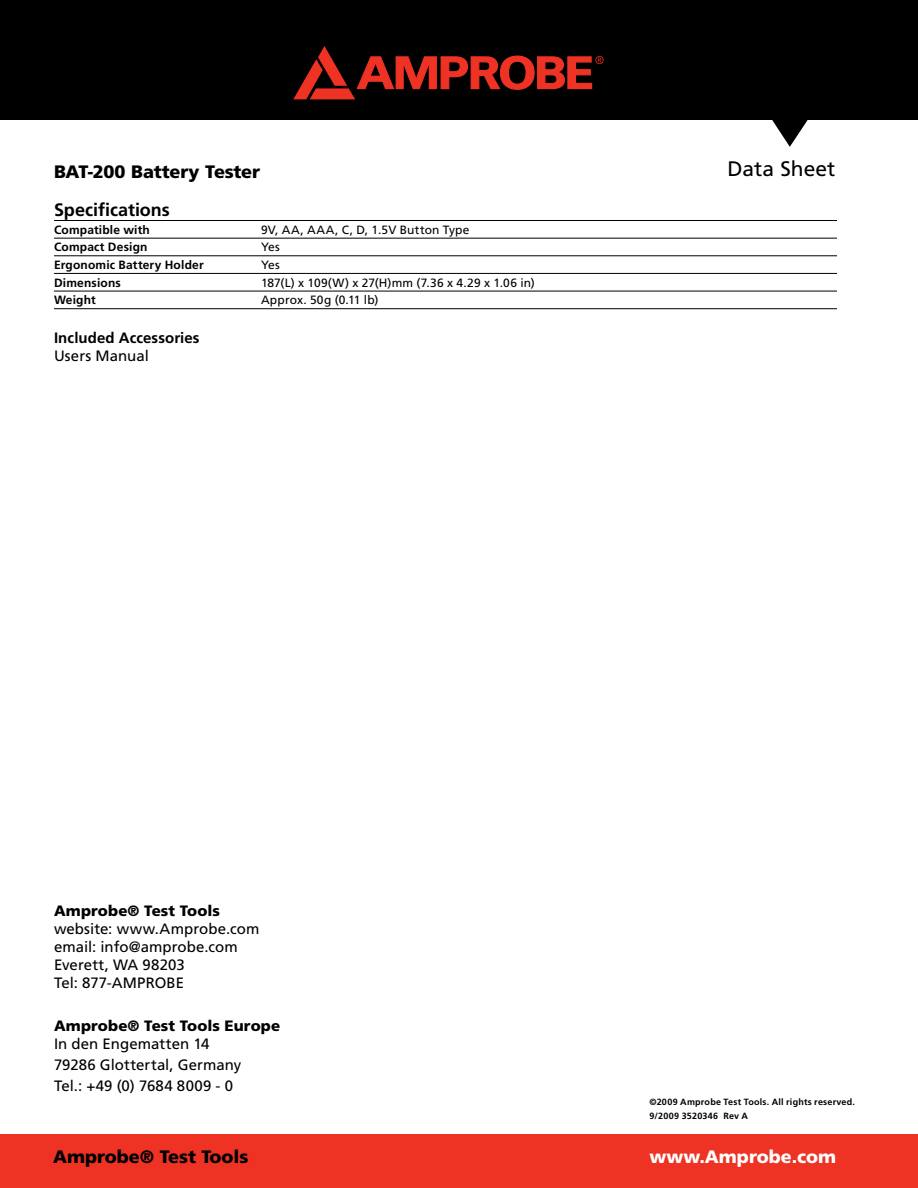
<style>
.page{position:relative;width:918px;height:1188px;background:#fff}
.page>*{position:absolute;margin:0;border:0;box-sizing:border-box;transform-origin:0 0}
.t1{font:21px "Frutiger";color:#000}
.t2{font:900 18px "Frutiger";letter-spacing:-.01em;color:#000}
.t3{font:900 18px "Frutiger";color:#fff}
.t4{font:700 18px "Frutiger";color:#000}
.t5{font:15px/18px "Frutiger";letter-spacing:.005em;color:#000}
.t6{font:900 15px "Frutiger";letter-spacing:.005em;color:#000}
.t7{font:700 15px "Frutiger";letter-spacing:.005em;color:#000}
.t8{font:12px "Frutiger";letter-spacing:.015em;color:#000}
.t9{font:700 12px "Frutiger";letter-spacing:.015em;color:#000}
.t10{font:700 9px/14.1px "Frutiger";letter-spacing:.025em;color:#000}
</style>
<div class="page">
<div style="left:0;top:1134px;width:918px;height:54px;background:#ee3224"></div>
<div style="left:0;top:0;width:918px;height:120px;background:#000"></div>
<svg style="left:293px;top:46px;width:311px;height:53px"></svg>
<svg style="left:772px;top:120px;width:36px;height:27px"></svg>
<hr style="left:54px;top:220px;width:783px;height:1px;background:#000">
<hr style="left:54px;top:238px;width:783px;height:1px;background:#000">
<hr style="left:54px;top:256px;width:783px;height:1px;background:#000">
<hr style="left:54px;top:273px;width:783px;height:1px;background:#000">
<hr style="left:54px;top:291px;width:783px;height:1px;background:#000">
<hr style="left:54px;top:308px;width:783px;height:1px;background:#000">
<p class="t2" style="left:54px;top:164px;width:208px">BAT-200 Battery Tester</p>
<p class="t4" style="left:54px;top:202px;width:117px">Specifications</p>
<p class="t9" style="left:54px;top:224px;width:97px">Compatible with</p>
<p class="t8" style="left:261px;top:224px;width:210px">9V, AA, AAA, C, D, 1.5V Button Type</p>
<p class="t9" style="left:54px;top:242px;width:95px">Compact Design</p>
<p class="t8" style="left:261px;top:242px;width:20px">Yes</p>
<p class="t9" style="left:54px;top:260px;width:151px">Ergonomic Battery Holder</p>
<p class="t8" style="left:261px;top:259px;width:20px">Yes</p>
<p class="t9" style="left:54px;top:277px;width:68px">Dimensions</p>
<p class="t8" style="left:261px;top:277px;width:275px">187(L) x 109(W) x 27(H)mm (7.36 x 4.29 x 1.06 in)</p>
<p class="t9" style="left:54px;top:295px;width:43px">Weight</p>
<p class="t8" style="left:261px;top:295px;width:119px">Approx. 50g (0.11 lb)</p>
<p class="t7" style="left:54px;top:332px;width:147px">Included Accessories</p>
<p class="t5" style="left:54px;top:348px;width:96px">Users Manual</p>
<h1 class="t1" style="left:727px;top:159px;width:109px">Data Sheet</h1>
<p class="t6" style="left:54px;top:905px;width:167px">Amprobe® Test Tools</p>
<p class="t5" style="left:54px;top:921px;width:207px">website: www.Amprobe.com email: info@amprobe.com<br>Everett, WA 98203<br>Tel: 877-AMPROBE</p>
<p class="t6" style="left:54px;top:1020px;width:228px">Amprobe® Test Tools Europe</p>
<p class="t5" style="left:54px;top:1034px;width:189px;line-height:21.3px">In den Engematten 14<br>79286 Glottertal, Germany<br>Tel.: +49 (0) 7684 8009 - 0</p>
<p class="t10" style="left:650px;top:1096px;width:207px">©2009 Amprobe Test Tools. All rights reserved.<br>9/2009 3520346 Rev A</p>
<p class="t2" style="left:53px;top:1149px;width:197px">Amprobe® Test Tools</p>
<p class="t3" style="left:650px;top:1150px;width:188px">www.Amprobe.com</p>
</div>
